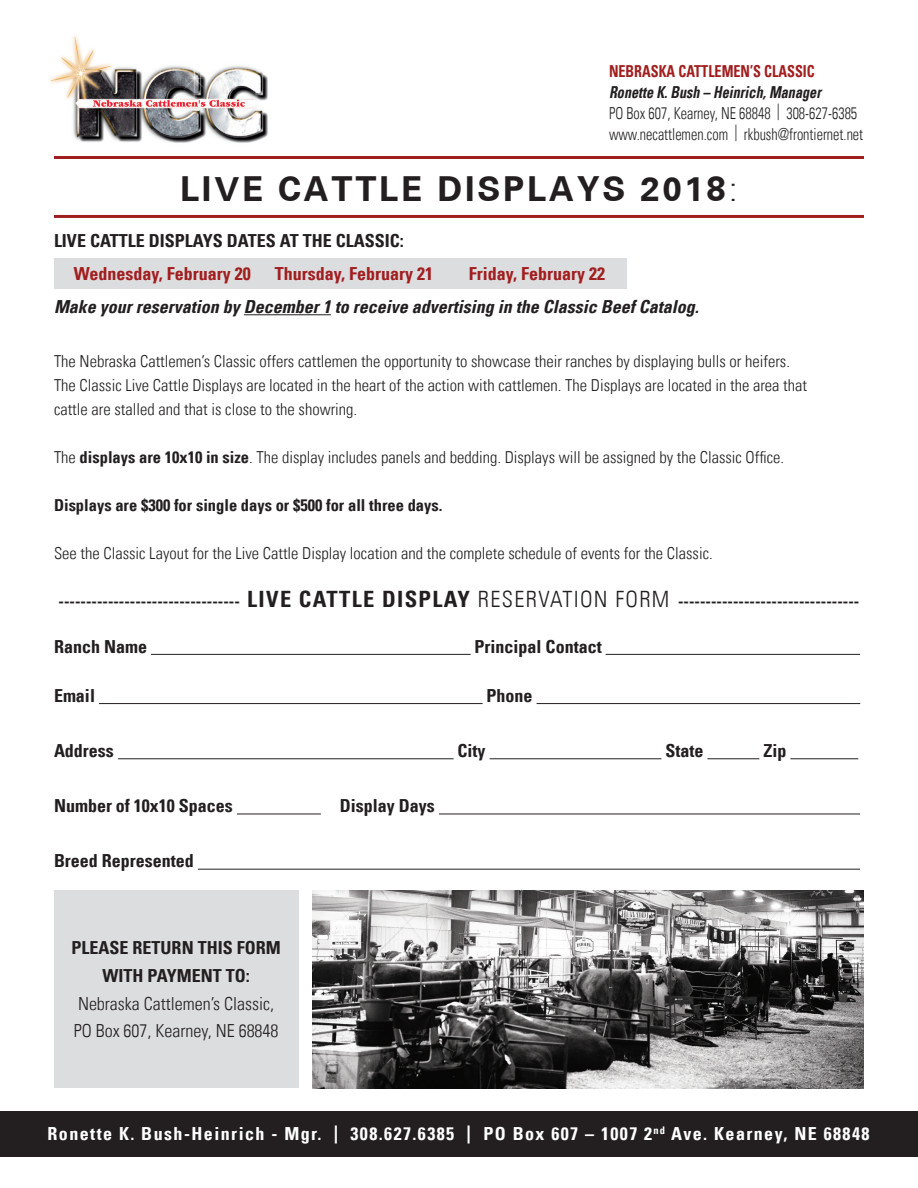
<style>
.page{position:relative;width:918px;height:1188px;background:#fff}
.page>*{position:absolute;margin:0;border:0;box-sizing:border-box;transform-origin:0 0}
.t1{font:700 34.5px "Univers CE";letter-spacing:.08em;color:#231f20}
.t2{font:700 condensed 18px/27.6px "Univers LT";color:#231f20;text-align:center}
.t3{font:700 condensed 18px "Univers LT";letter-spacing:.08em;color:#fff}
.t4{font:italic 700 condensed 18px "Univers LT";color:#231f20}
.t5{font:700 condensed 18px "Univers LT";color:#a11e1f}
.t6{font:300 condensed 18px "Univers LT";color:#231f20}
.t7{font:300 condensed 16.5px "Univers LT";color:#231f20}
.t8{font:700 condensed 16.5px "Univers LT";color:#231f20}
.t9{font:300 condensed 16.5px "Univers LT";color:#231f20;scale:.86 1}
.t10{font:italic 700 condensed 16.5px "Univers LT";color:#231f20;scale:.86 1}
.t11{font:700 condensed 16.5px "Univers LT";color:#a11e1f;scale:.86 1}
.s1{font-weight:300}
.s2{font-weight:700}
.s3{font-size:22.5px}
.s4{font-weight:300;font-size:22.5px}
</style>
<div class="page">
<div style="left:54px;top:258px;width:572px;height:30px;background:#dcdddf"></div>
<hr style="left:54px;top:156px;width:810px;height:3px;background:#a11e1f">
<hr style="left:54px;top:215px;width:810px;height:3px;background:#a11e1f">
<div style="left:0;top:1111px;width:918px;height:45px;background:#231f20"></div>
<img style="left:49px;top:36px;width:219px;height:107px">
<hr style="left:244px;top:314px;width:87px;height:1px;background:#231f20">
<hr style="left:151px;top:654px;width:320px;height:1px;background:#231f20">
<hr style="left:606px;top:654px;width:254px;height:1px;background:#231f20">
<hr style="left:99px;top:703px;width:384px;height:1px;background:#231f20">
<hr style="left:537px;top:703px;width:323px;height:1px;background:#231f20">
<hr style="left:118px;top:758px;width:336px;height:1px;background:#231f20">
<hr style="left:490px;top:758px;width:171px;height:1px;background:#231f20">
<hr style="left:707px;top:758px;width:52px;height:1px;background:#231f20">
<hr style="left:790px;top:758px;width:68px;height:1px;background:#231f20">
<hr style="left:237px;top:814px;width:84px;height:1px;background:#231f20">
<hr style="left:439px;top:814px;width:421px;height:1px;background:#231f20">
<hr style="left:198px;top:869px;width:662px;height:1px;background:#231f20">
<div style="left:54px;top:891px;width:244px;height:197px;background:#dcdddf"></div>
<img style="left:313px;top:891px;width:551px;height:197px">
<p class="t11" style="left:609px;top:61px;width:241px">NEBRASKA CATTLEMEN’S CLASSIC</p>
<p class="t10" style="left:609px;top:82px;width:248px">Ronette K. Bush – Heinrich, Manager</p>
<p class="t9" style="left:609px;top:104px;width:290px">PO Box 607, Kearney, NE 68848 | 308-627-6385</p>
<p class="t9" style="left:609px;top:125px;width:297px">www.necattlemen.com | rkbush@frontiernet.net</p>
<p class="t1" style="left:180px;top:169px;width:559px">LIVE CATTLE DISPLAYS 2018<span class="s1">:</span></p>
<p class="t2" style="left:54px;top:227px;width:351px">LIVE CATTLE DISPLAYS DATES AT THE CLASSIC:</p>
<p class="t5" style="left:74px;top:263px;width:178px">Wednesday, February 20</p>
<p class="t5" style="left:275px;top:263px;width:160px">Thursday, February 21</p>
<p class="t5" style="left:469px;top:263px;width:138px">Friday, February 22</p>
<p class="t4" style="left:54px;top:296px;width:646px">Make your reservation by December 1 to receive advertising in the Classic Beef Catalog.</p>
<p class="t7" style="left:54px;top:351px;width:738px">The Nebraska Cattlemen’s Classic offers cattlemen the opportunity to showcase their ranches by displaying bulls or heifers.</p>
<p class="t7" style="left:54px;top:375px;width:755px">The Classic Live Cattle Displays are located in the heart of the action with cattlemen. The Displays are located in the area that</p>
<p class="t7" style="left:54px;top:399px;width:305px">cattle are stalled and that is close to the showring.</p>
<p class="t7" style="left:54px;top:447px;width:732px">The <span class="s2">displays are 10x10 in size</span>. The display includes panels and bedding. Displays will be assigned by the Classic Office.</p>
<p class="t8" style="left:54px;top:495px;width:390px">Displays are $300 for single days or $500 for all three days.</p>
<p class="t7" style="left:54px;top:543px;width:660px">See the Classic Layout for the Live Cattle Display location and the complete schedule of events for the Classic.</p>
<p class="t8" style="left:59px;top:591px;width:802px">--------------------------------- <span class="s3">LIVE CATTLE DISPLAY</span> <span class="s4">RESERVATION FORM</span> ---------------------------------</p>
<p class="t2" style="left:54px;top:632px;width:95px">Ranch Name</p>
<p class="t2" style="left:475px;top:632px;width:129px">Principal Contact</p>
<p class="t2" style="left:54px;top:682px;width:43px">Email</p>
<p class="t2" style="left:487px;top:682px;width:48px">Phone</p>
<p class="t2" style="left:54px;top:737px;width:61px">Address</p>
<p class="t2" style="left:458px;top:737px;width:30px">City</p>
<p class="t2" style="left:665px;top:737px;width:40px">State</p>
<p class="t2" style="left:763px;top:737px;width:25px">Zip</p>
<p class="t2" style="left:54px;top:792px;width:180px">Number of 10x10 Spaces</p>
<p class="t2" style="left:340px;top:792px;width:96px">Display Days</p>
<p class="t2" style="left:54px;top:847px;width:141px">Breed Represented</p>
<p class="t2" style="left:72px;top:934px;width:211px">PLEASE RETURN THIS FORM<br>WITH PAYMENT TO:</p>
<p class="t6" style="left:78px;top:993px;width:198px">Nebraska Cattlemen’s Classic,</p>
<p class="t6" style="left:74px;top:1020px;width:206px">PO Box 607, Kearney, NE 68848</p>
<p class="t3" style="left:47px;top:1123px;width:823px">Ronette K. Bush-Heinrich - Mgr. | 308.627.6385 | PO Box 607 – 1007 2<sup>nd</sup> Ave. Kearney, NE 68848</p>
</div>
